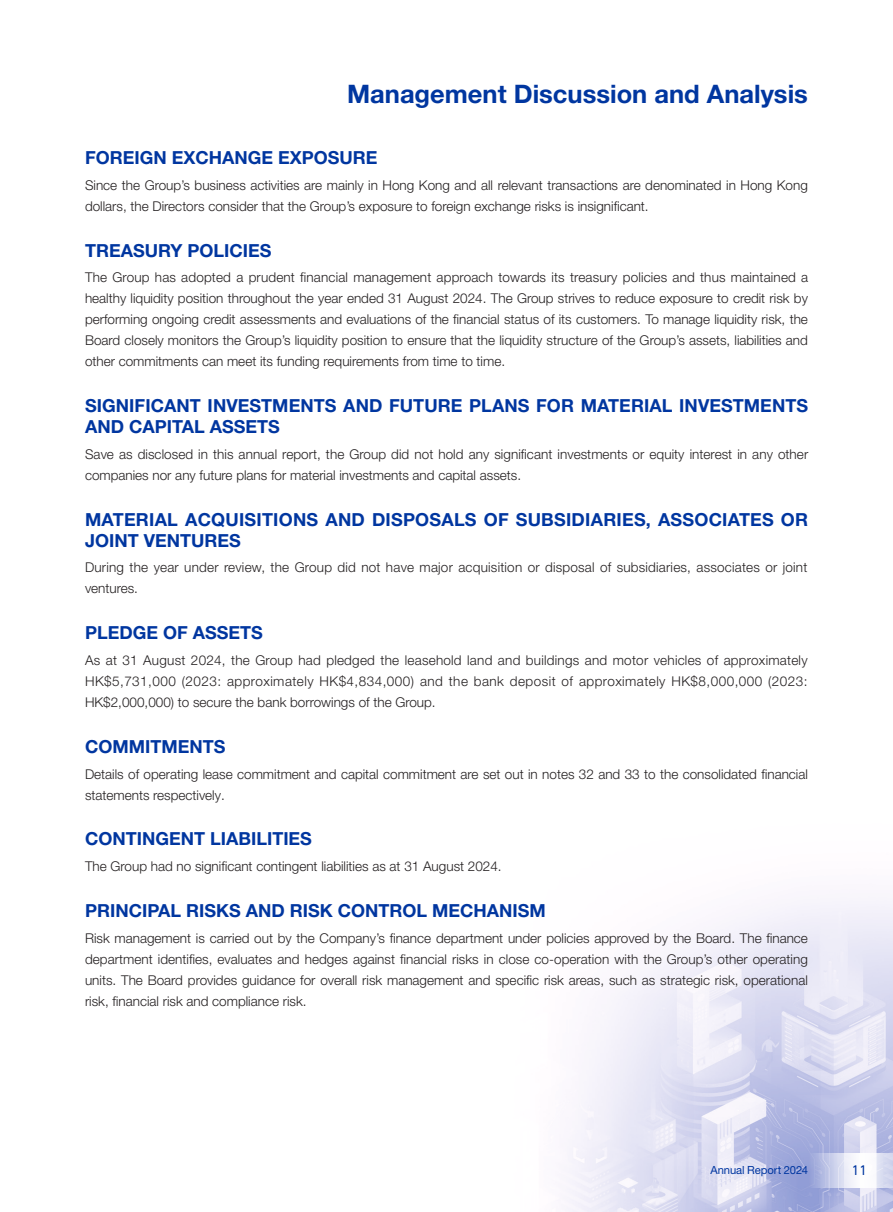
<style>
.page{position:relative;width:893px;height:1212px;background:#fff}
.page>*{position:absolute;margin:0;border:0;box-sizing:border-box;transform-origin:0 0}
.t1{font:700 25.5px "Helvetica Neue LT Pro";color:#0036a0}
._01_Heading_1{font:700 18px/21px "Helvetica Neue LT Pro";color:#0036a0}
.t2{font:14.25px "DIN Next LT Pro";color:#0036a0}
._00_Body_text{font:300 13.5px/21px "Helvetica Neue LT Pro";color:#231f20}
.t3{font:11.25px "Helvetica Neue LT Pro";letter-spacing:-.01em;color:#0036a0}
</style>
<div class="page">
<img style="left:567px;top:900px;width:326px;height:312px">
<svg style="left:809px;top:1153px;width:84px;height:34px"></svg>
<h1 class="t1" style="left:347px;top:78px;width:462px">Management Discussion and Analysis</h1>
<p class="_01_Heading_1" style="left:85px;top:147px;width:294px">FOREIGN EXCHANGE EXPOSURE</p>
<p class="_00_Body_text" style="left:85px;top:174px;width:724px">Since the Group’s business activities are mainly in Hong Kong and all relevant transactions are denominated in Hong Kong dollars, the Directors consider that the Group’s exposure to foreign exchange risks is insignificant.</p>
<p class="_01_Heading_1" style="left:85px;top:239px;width:188px">TREASURY POLICIES</p>
<p class="_00_Body_text" style="left:85px;top:267px;width:725px;text-align:justify">The Group has adopted a prudent financial management approach towards its treasury policies and thus maintained a healthy liquidity position throughout the year ended 31 August 2024. The Group strives to reduce exposure to credit risk by performing ongoing credit assessments and evaluations of the financial status of its customers. To manage liquidity risk, the Board closely monitors the Group’s liquidity position to ensure that the liquidity structure of the Group’s assets, liabilities and other commitments can meet its funding requirements from time to time.</p>
<p class="_01_Heading_1" style="left:85px;top:395px;width:725px">SIGNIFICANT INVESTMENTS AND FUTURE PLANS FOR MATERIAL INVESTMENTS<br>AND CAPITAL ASSETS</p>
<p class="_00_Body_text" style="left:85px;top:443px;width:725px">Save as disclosed in this annual report, the Group did not hold any significant investments or equity interest in any other companies nor any future plans for material investments and capital assets.</p>
<p class="_01_Heading_1" style="left:85px;top:508px;width:725px">MATERIAL ACQUISITIONS AND DISPOSALS OF SUBSIDIARIES, ASSOCIATES OR<br>JOINT VENTURES</p>
<p class="_00_Body_text" style="left:85px;top:557px;width:724px">During the year under review, the Group did not have major acquisition or disposal of subsidiaries, associates or joint ventures.</p>
<p class="_01_Heading_1" style="left:85px;top:622px;width:179px">PLEDGE OF ASSETS</p>
<p class="_00_Body_text" style="left:85px;top:649px;width:724px;text-align:justify">As at 31 August 2024, the Group had pledged the leasehold land and buildings and motor vehicles of approximately HK$5,731,000 (2023: approximately HK$4,834,000) and the bank deposit of approximately HK$8,000,000 (2023:<br>HK$2,000,000) to secure the bank borrowings of the Group.</p>
<p class="_01_Heading_1" style="left:85px;top:735px;width:142px">COMMITMENTS</p>
<p class="_00_Body_text" style="left:85px;top:763px;width:724px">Details of operating lease commitment and capital commitment are set out in notes 32 and 33 to the consolidated financial statements respectively.</p>
<p class="_01_Heading_1" style="left:85px;top:828px;width:228px">CONTINGENT LIABILITIES</p>
<p class="_00_Body_text" style="left:85px;top:855px;width:418px">The Group had no significant contingent liabilities as at 31 August 2024.</p>
<p class="_01_Heading_1" style="left:85px;top:899px;width:462px">PRINCIPAL RISKS AND RISK CONTROL MECHANISM</p>
<p class="_00_Body_text" style="left:85px;top:927px;width:724px;text-align:justify">Risk management is carried out by the Company’s finance department under policies approved by the Board. The finance department identifies, evaluates and hedges against financial risks in close co-operation with the Group’s other operating units. The Board provides guidance for overall risk management and specific risk areas, such as strategic risk, operational risk, financial risk and compliance risk.</p>
<p class="t3" style="left:710px;top:1163px;width:99px">Annual Report 2024</p>
<p class="t2" style="left:852px;top:1162px;width:17px">11</p>
</div>
